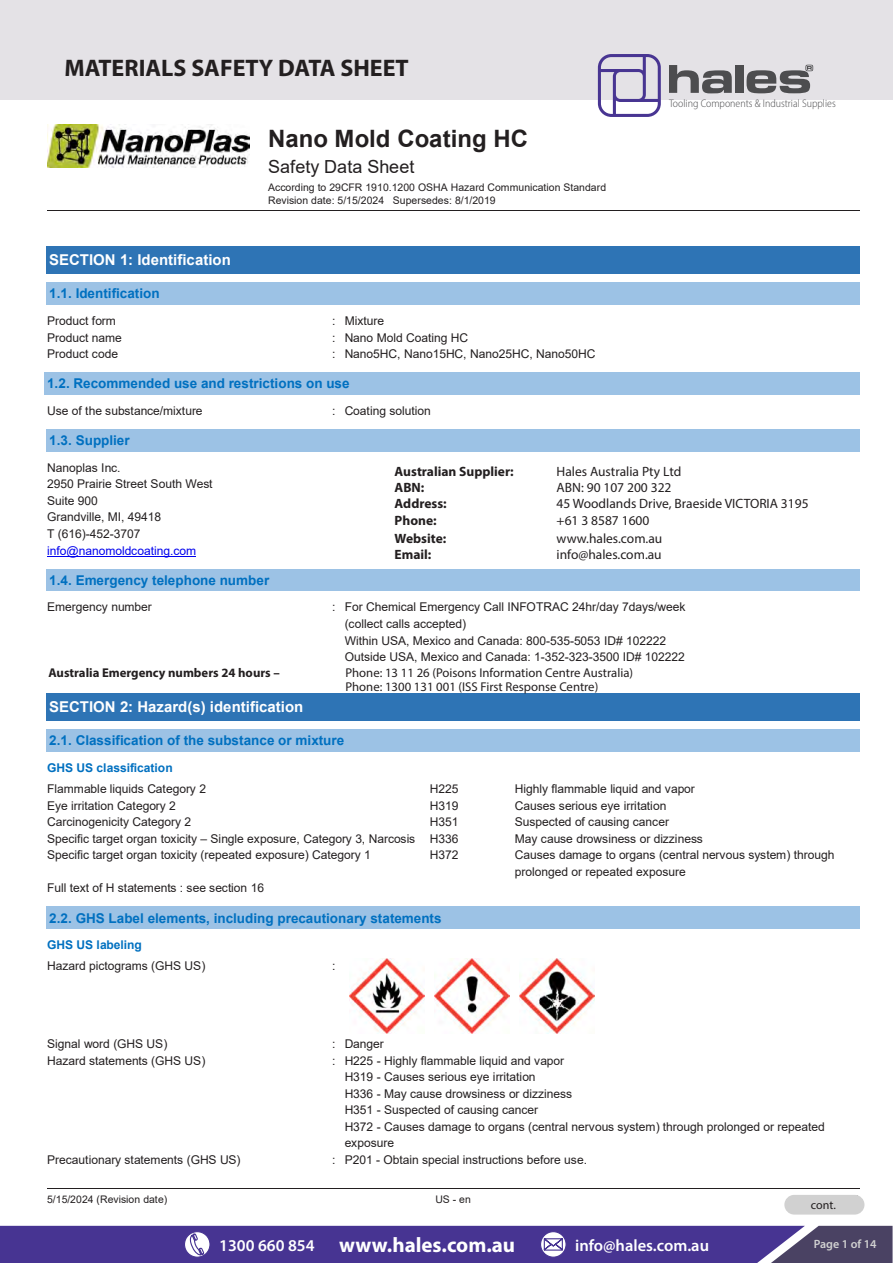
<style>
.page{position:relative;width:893px;height:1263px;background:#fff}
.page>*{position:absolute;margin:0;border:0;box-sizing:border-box;transform-origin:0 0}
.t1{font:700 24px "Myriad Pro";color:#231f20}
.t2{font:700 24px "Arial";color:#231f20}
.t3{font:700 21px "Myriad Pro";color:#fff}
.t4{font:18px "Arial";letter-spacing:.005em;color:#231f20}
.t5{font:600 16.5px "Myriad Pro";color:#fff}
.t6{font:700 15px "Arial";color:#fff}
.t7{font:700 13.5px "Arial";color:#0070c0}
.t8{font:13.5px "Myriad Pro";color:#231f20}
.t9{font:700 13.5px "Myriad Pro";color:#231f20}
.t10{font:12.75px/14.2px "Myriad Pro";color:#231f20}
.t11{font:700 12.75px "Myriad Pro";color:#231f20}
.t12{font:12px/16.5px "Arial";letter-spacing:-.005em;color:#231f20}
.t13{font:700 12px "Arial";letter-spacing:-.005em;color:#0070c0}
.t14{font:12px "Arial";letter-spacing:-.005em;color:#00e}
.t15{font:600 12px "Myriad Pro";color:#d1d1d1}
.t16{font:12px "Myriad Pro";color:#231f20}
.t17{font:300 semi-condensed 10.95px "Myriad Pro";color:#4d4d4f}
.t18{font:10.5px/12px "Arial";color:#231f20}
.s1{font-weight:600;font-size:16.5px}
</style>
<div class="page">
<svg style="left:0;top:1226px;width:893px;height:37px;background:#4e3d90"></svg>
<div style="left:0;top:0;width:893px;height:99px;background:#e4e2e6"></div>
<svg style="left:598px;top:54px;width:63px;height:63px"></svg>
<svg style="left:669px;top:65px;width:63px;height:28px"></svg>
<div style="left:735px;top:65px;width:8px;height:28px;background:#4d4d4f"></div>
<svg style="left:746px;top:65px;width:67px;height:28px"></svg>
<img style="left:47px;top:125px;width:203px;height:42px">
<hr style="left:47px;top:210px;width:221px;height:1px;background:#231f20">
<hr style="left:269px;top:210px;width:590px;height:1px;background:#231f20">
<hr style="left:47px;top:1188px;width:272px;height:1px;background:#231f20">
<hr style="left:320px;top:1188px;width:267px;height:1px;background:#231f20">
<hr style="left:588px;top:1188px;width:271px;height:1px;background:#231f20">
<div style="left:47px;top:247px;width:812px;height:26px;background:#2e74b5"></div>
<hr style="left:47px;top:246px;width:812px;height:1px;background:#2e74b5">
<hr style="left:47px;top:273px;width:812px;height:1px;background:#2e74b5">
<svg style="left:859px;top:246px;width:1px;height:28px"></svg>
<div style="left:47px;top:283px;width:812px;height:21px;background:#9cc2e5"></div>
<hr style="left:47px;top:304px;width:812px;height:1px;background:#9cc2e5">
<svg style="left:859px;top:283px;width:1px;height:22px"></svg>
<div style="left:45px;top:373px;width:814px;height:21px;background:#9cc2e5"></div>
<hr style="left:45px;top:394px;width:814px;height:1px;background:#9cc2e5">
<svg style="left:859px;top:373px;width:1px;height:22px"></svg>
<div style="left:47px;top:430px;width:812px;height:21px;background:#9cc2e5"></div>
<hr style="left:47px;top:429px;width:812px;height:1px;background:#9cc2e5">
<hr style="left:47px;top:451px;width:812px;height:1px;background:#9cc2e5">
<svg style="left:859px;top:429px;width:1px;height:23px"></svg>
<hr style="left:47px;top:556px;width:149px;height:1px;background:#00e">
<div style="left:47px;top:569px;width:812px;height:22px;background:#9cc2e5"></div>
<hr style="left:47px;top:591px;width:812px;height:1px;background:#9cc2e5">
<svg style="left:859px;top:569px;width:1px;height:22px"></svg>
<div style="left:47px;top:694px;width:812px;height:26px;background:#2e74b5"></div>
<hr style="left:47px;top:693px;width:812px;height:1px;background:#2e74b5">
<hr style="left:47px;top:720px;width:812px;height:1px;background:#2e74b5">
<svg style="left:859px;top:693px;width:1px;height:28px"></svg>
<div style="left:47px;top:730px;width:812px;height:21px;background:#9cc2e5"></div>
<hr style="left:47px;top:729px;width:812px;height:1px;background:#9cc2e5">
<hr style="left:47px;top:751px;width:812px;height:1px;background:#9cc2e5">
<svg style="left:859px;top:729px;width:1px;height:23px"></svg>
<div style="left:47px;top:907px;width:812px;height:21px;background:#9cc2e5"></div>
<hr style="left:47px;top:928px;width:812px;height:1px;background:#9cc2e5">
<svg style="left:859px;top:907px;width:1px;height:22px"></svg>
<img style="left:349px;top:959px;width:76px;height:75px">
<img style="left:435px;top:959px;width:75px;height:75px">
<img style="left:520px;top:959px;width:75px;height:75px">
<div style="left:784px;top:1195px;width:80px;height:19px;background:#d1d1d1;border-radius:10px"></div>
<h1 class="t1" style="left:64px;top:53px;width:346px">MATERIALS SAFETY DATA SHEET</h1>
<h1 class="t2" style="left:268px;top:122px;width:261px">Nano Mold Coating HC</h1>
<h3 class="t4" style="left:268px;top:155px;width:148px">Safety Data Sheet</h3>
<p class="t18" style="left:268px;top:182px;width:339px">According to 29CFR 1910.1200 OSHA Hazard Communication Standard<br>Revision date: 5/15/2024 Supersedes: 8/1/2019</p>
<p class="t17" style="left:669px;top:97px;width:168px">Tooling Components &amp; Industrial Supplies</p>
<p class="t6" style="left:49px;top:249px;width:183px">SECTION 1: Identification</p>
<p class="t7" style="left:49px;top:284px;width:112px">1.1. Identification</p>
<p class="t12" style="left:47px;top:312px;width:70px">Product form</p>
<p class="t12" style="left:332px;top:312px;width:53px">: Mixture</p>
<p class="t12" style="left:47px;top:329px;width:76px">Product name</p>
<p class="t12" style="left:332px;top:329px;width:137px">: Nano Mold Coating HC</p>
<p class="t12" style="left:47px;top:346px;width:72px">Product code</p>
<p class="t12" style="left:332px;top:346px;width:265px">: Nano5HC, Nano15HC, Nano25HC, Nano50HC</p>
<p class="t7" style="left:47px;top:374px;width:304px">1.2. Recommended use and restrictions on use</p>
<p class="t12" style="left:47px;top:402px;width:157px">Use of the substance/mixture</p>
<p class="t12" style="left:332px;top:402px;width:100px">: Coating solution</p>
<p class="t7" style="left:49px;top:431px;width:82px">1.3. Supplier</p>
<p class="t12" style="left:47px;top:459px;width:167px">Nanoplas Inc.<br>2950 Prairie Street South West<br>Suite 900<br>Grandville, MI, 49418<br>T (616)-452-3707</p>
<p class="t14" style="left:47px;top:542px;width:150px">info@nanomoldcoating.com</p>
<p class="t7" style="left:49px;top:571px;width:221px">1.4. Emergency telephone number</p>
<p class="t12" style="left:47px;top:599px;width:106px">Emergency number</p>
<p class="t12" style="left:345px;top:599px;width:342px;text-indent:-12px">: For Chemical Emergency Call INFOTRAC 24hr/day 7days/week (collect calls accepted)<br>Within USA, Mexico and Canada: 800-535-5053 ID# 102222<br>Outside USA, Mexico and Canada: 1-352-323-3500 ID# 102222</p>
<p class="t6" style="left:49px;top:696px;width:256px">SECTION 2: Hazard(s) identification</p>
<p class="t7" style="left:49px;top:731px;width:296px">2.1. Classification of the substance or mixture</p>
<p class="t13" style="left:47px;top:759px;width:127px">GHS US classification</p>
<p class="t12" style="left:47px;top:780px;width:160px">Flammable liquids Category 2</p>
<p class="t12" style="left:430px;top:780px;width:30px">H225</p>
<p class="t12" style="left:515px;top:780px;width:182px">Highly flammable liquid and vapor</p>
<p class="t12" style="left:47px;top:797px;width:130px">Eye irritation Category 2</p>
<p class="t12" style="left:430px;top:797px;width:30px">H319</p>
<p class="t12" style="left:515px;top:797px;width:153px">Causes serious eye irritation</p>
<p class="t12" style="left:47px;top:813px;width:146px">Carcinogenicity Category 2</p>
<p class="t12" style="left:430px;top:813px;width:30px">H351</p>
<p class="t12" style="left:515px;top:813px;width:156px">Suspected of causing cancer</p>
<p class="t12" style="left:47px;top:830px;width:413px">Specific target organ toxicity – Single exposure, Category 3, Narcosis H336</p>
<p class="t12" style="left:515px;top:830px;width:190px">May cause drowsiness or dizziness</p>
<p class="t12" style="left:47px;top:847px;width:325px">Specific target organ toxicity (repeated exposure) Category 1</p>
<p class="t12" style="left:430px;top:847px;width:30px">H372</p>
<p class="t12" style="left:515px;top:847px;width:321px">Causes damage to organs (central nervous system) through prolonged or repeated exposure</p>
<p class="t12" style="left:47px;top:880px;width:218px">Full text of H statements : see section 16</p>
<p class="t7" style="left:49px;top:908px;width:394px">2.2. GHS Label elements, including precautionary statements</p>
<p class="t13" style="left:47px;top:936px;width:96px">GHS US labeling</p>
<p class="t12" style="left:47px;top:958px;width:160px">Hazard pictograms (GHS US)</p>
<p class="t12" style="left:332px;top:958px;width:5px">:</p>
<p class="t9" style="left:395px;top:463px;width:121px">Australian Supplier:</p>
<p class="t8" style="left:557px;top:463px;width:126px">Hales Australia Pty Ltd</p>
<p class="t9" style="left:395px;top:479px;width:31px">ABN:</p>
<p class="t8" style="left:557px;top:479px;width:116px">ABN: 90 107 200 322</p>
<p class="t9" style="left:395px;top:495px;width:54px">Address:</p>
<p class="t8" style="left:557px;top:496px;width:254px">45 Woodlands Drive, Braeside VICTORIA 3195</p>
<p class="t9" style="left:395px;top:511px;width:44px">Phone:</p>
<p class="t8" style="left:557px;top:512px;width:94px">+61 3 8587 1600</p>
<p class="t9" style="left:395px;top:529px;width:53px">Website:</p>
<p class="t8" style="left:557px;top:530px;width:107px">www.hales.com.au</p>
<p class="t9" style="left:395px;top:545px;width:38px">Email:</p>
<p class="t8" style="left:557px;top:546px;width:107px">info@hales.com.au</p>
<p class="t11" style="left:48px;top:664px;width:233px">Australia Emergency numbers 24 hours –</p>
<p class="t10" style="left:345px;top:665px;width:289px">Phone: 13 11 26 (Poisons Information Centre Australia)<br>Phone: 1300 131 001 (ISS First Response Centre)</p>
<p class="t12" style="left:47px;top:1035px;width:122px">Signal word (GHS US)</p>
<p class="t12" style="left:332px;top:1035px;width:53px">: Danger</p>
<p class="t12" style="left:47px;top:1052px;width:160px">Hazard statements (GHS US)</p>
<p class="t12" style="left:345px;top:1052px;width:482px;text-indent:-12px">: H225 - Highly flammable liquid and vapor<br>H319 - Causes serious eye irritation<br>H336 - May cause drowsiness or dizziness<br>H351 - Suspected of causing cancer<br>H372 - Causes damage to organs (central nervous system) through prolonged or repeated exposure</p>
<p class="t12" style="left:47px;top:1151px;width:195px">Precautionary statements (GHS US)</p>
<p class="t12" style="left:332px;top:1151px;width:256px">: P201 - Obtain special instructions before use.</p>
<p class="t18" style="left:47px;top:1193px;width:122px">5/15/2024 (Revision date)</p>
<p class="t18" style="left:435px;top:1193px;width:37px">US - en</p>
<p class="t16" style="left:811px;top:1198px;width:26px">cont.</p>
<h2 class="t3" style="left:219px;top:1231px;width:297px"><span class="s1">1300 660 854</span> www.hales.com.au</h2>
<h3 class="t5" style="left:575px;top:1234px;width:135px">info@hales.com.au</h3>
<p class="t15" style="left:814px;top:1236px;width:64px">Page 1 of 14</p>
</div>
